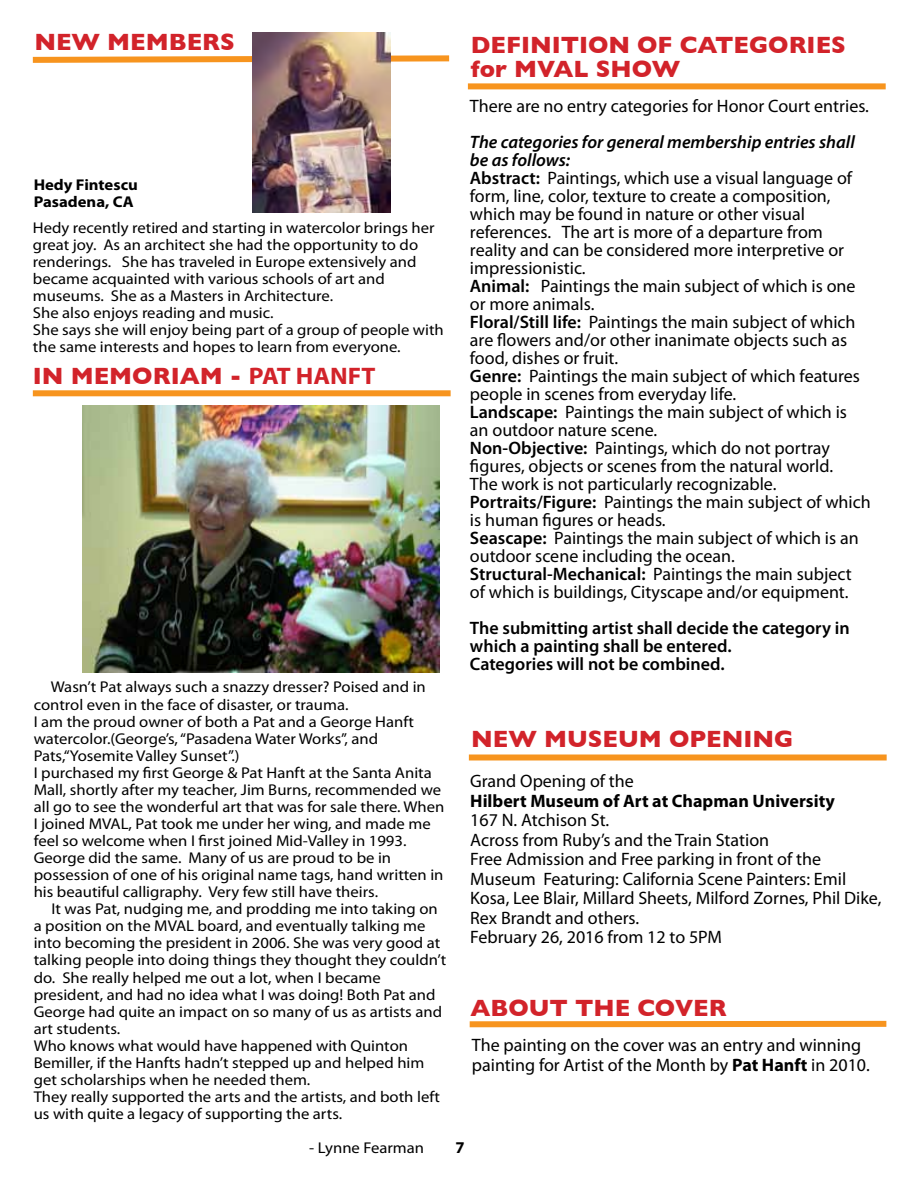
<style>
.page{position:relative;width:918px;height:1188px;background:#fff}
.page>*{position:absolute;margin:0;border:0;box-sizing:border-box;transform-origin:0 0}
.t1{font:700 24px/24px "Gill Sans";color:#d2232a}
.t2{font:18px/18px "Myriad Pro";color:#000}
.t3{font:600 18px/18px "Myriad Pro";color:#000}
.t4{font:700 18px "Myriad Pro";color:#000}
.t5{font:700 16.5px "Myriad Pro";color:#000}
.t6{font:15.6px/17.1px "Myriad Pro";color:#000;scale:1.07 1}
.t7{font:700 15.6px/17.1px "Myriad Pro";color:#000;scale:1.07 1}
.s1{font-family:"Myriad Pro"}
.s2{font-weight:600;font-style:italic}
.s3{font-weight:600}
.s4{font-weight:700}
</style>
<div class="page">
<div style="left:468px;top:83px;width:418px;height:6px;background:#f7941e"></div>
<svg style="left:32px;top:52px;width:418px;height:14px"></svg>
<div style="left:33px;top:390px;width:418px;height:6px;background:#f7941e"></div>
<img style="left:83px;top:406px;width:356px;height:267px">
<div style="left:469px;top:754px;width:418px;height:6px;background:#f7941e"></div>
<img style="left:253px;top:32px;width:137px;height:181px">
<div style="left:470px;top:1021px;width:416px;height:6px;background:#f7941e"></div>
<h1 class="t1" style="left:34px;top:30px;width:202px">NEW MEMBERS</h1>
<p class="t7" style="left:34px;top:176px;width:99px">Hedy Fintescu<br>Pasadena, CA</p>
<p class="t6" style="left:33px;top:219px;width:386px">Hedy recently retired and starting in watercolor brings her great joy. As an architect she had the opportunity to do renderings. She has traveled in Europe extensively and became acquainted with various schools of art and museums. She as a Masters in Architecture.<br>She also enjoys reading and music.<br>She says she will enjoy being part of a group of people with the same interests and hopes to learn from everyone.</p>
<h1 class="t1" style="left:33px;top:364px;width:344px">IN MEMORIAM - <span class="s1">PAT HANFT</span></h1>
<p class="t6" style="left:34px;top:678px;width:385px;text-indent:17px">Wasn’t Pat always such a snazzy dresser? Poised and in control even in the face of disaster, or trauma.<br>I am the proud owner of both a Pat and a George Hanft watercolor.(George’s, “Pasadena Water Works”, and Pats,“Yosemite Valley Sunset”.)<br>I purchased my first George &amp; Pat Hanft at the Santa Anita Mall, shortly after my teacher, Jim Burns, recommended we all go to see the wonderful art that was for sale there. When I joined MVAL, Pat took me under her wing, and made me feel so welcome when I first joined Mid-Valley in 1993.<br>George did the same. Many of us are proud to be in possession of one of his original name tags, hand written in his beautiful calligraphy. Very few still have theirs.</p>
<p class="t6" style="left:34px;top:900px;width:387px;text-indent:18px">It was Pat, nudging me, and prodding me into taking on a position on the MVAL board, and eventually talking me into becoming the president in 2006. She was very good at talking people into doing things they thought they couldn’t do. She really helped me out a lot, when I became president, and had no idea what I was doing! Both Pat and George had quite an impact on so many of us as artists and art students.<br>Who knows what would have happened with Quinton Bemiller, if the Hanfts hadn’t stepped up and helped him get scholarships when he needed them.<br>They really supported the arts and the artists, and both left us with quite a legacy of supporting the arts.</p>
<p class="t6" style="left:309px;top:1139px;width:109px">- Lynne Fearman</p>
<h1 class="t1" style="left:471px;top:32px;width:376px">DEFINITION OF CATEGORIES for MVAL SHOW</h1>
<p class="t2" style="left:470px;top:97px;width:401px">There are no entry categories for Honor Court entries.</p>
<p class="t2" style="left:470px;top:133px;width:402px"><span class="s2">The categories for general membership entries shall be as follows:<br></span><span class="s3">Abstract:</span> Paintings, which use a visual language of form, line, color, texture to create a composition, which may be found in nature or other visual references. The art is more of a departure from reality and can be considered more interpretive or impressionistic.<br><span class="s3">Animal:</span> Paintings the main subject of which is one or more animals.<br><span class="s3">Floral/Still life:</span> Paintings the main subject of which are flowers and/or other inanimate objects such as food, dishes or fruit.<br><span class="s3">Genre:</span> Paintings the main subject of which features people in scenes from everyday life.<br><span class="s3">Landscape:</span> Paintings the main subject of which is<br>an outdoor nature scene.<br><span class="s3">Non-Objective:</span> Paintings, which do not portray figures, objects or scenes from the natural world.<br>The work is not particularly recognizable.<br><span class="s3">Portraits/Figure:</span> Paintings the main subject of which is human figures or heads.<br><span class="s3">Seascape:</span> Paintings the main subject of which is an outdoor scene including the ocean.<br><span class="s3">Structural-Mechanical:</span> Paintings the main subject of which is buildings, Cityscape and/or equipment.</p>
<p class="t3" style="left:470px;top:619px;width:381px">The submitting artist shall decide the category in which a painting shall be entered.<br>Categories will not be combined.</p>
<h1 class="t1" style="left:471px;top:727px;width:324px">NEW MUSEUM OPENING</h1>
<p class="t2" style="left:470px;top:772px;width:165px">Grand Opening of the</p>
<p class="t4" style="left:470px;top:789px;width:366px">Hilbert Museum of Art at Chapman University</p>
<p class="t2" style="left:470px;top:810px;width:413px;line-height:19.5px">167 N. Atchison St.<br>Across from Ruby’s and the Train Station<br>Free Admission and Free parking in front of the Museum Featuring: California Scene Painters: Emil Kosa, Lee Blair, Millard Sheets, Milford Zornes, Phil Dike, Rex Brandt and others.<br>February 26, 2016 from 12 to 5PM</p>
<h1 class="t1" style="left:470px;top:996px;width:258px">ABOUT THE COVER</h1>
<p class="t2" style="left:472px;top:1035px;width:400px;line-height:19.5px">The painting on the cover was an entry and winning painting for Artist of the Month by <span class="s4">Pat Hanft</span> in 2010.</p>
<p class="t5" style="left:456px;top:1137px;width:11px">7</p>
</div>
